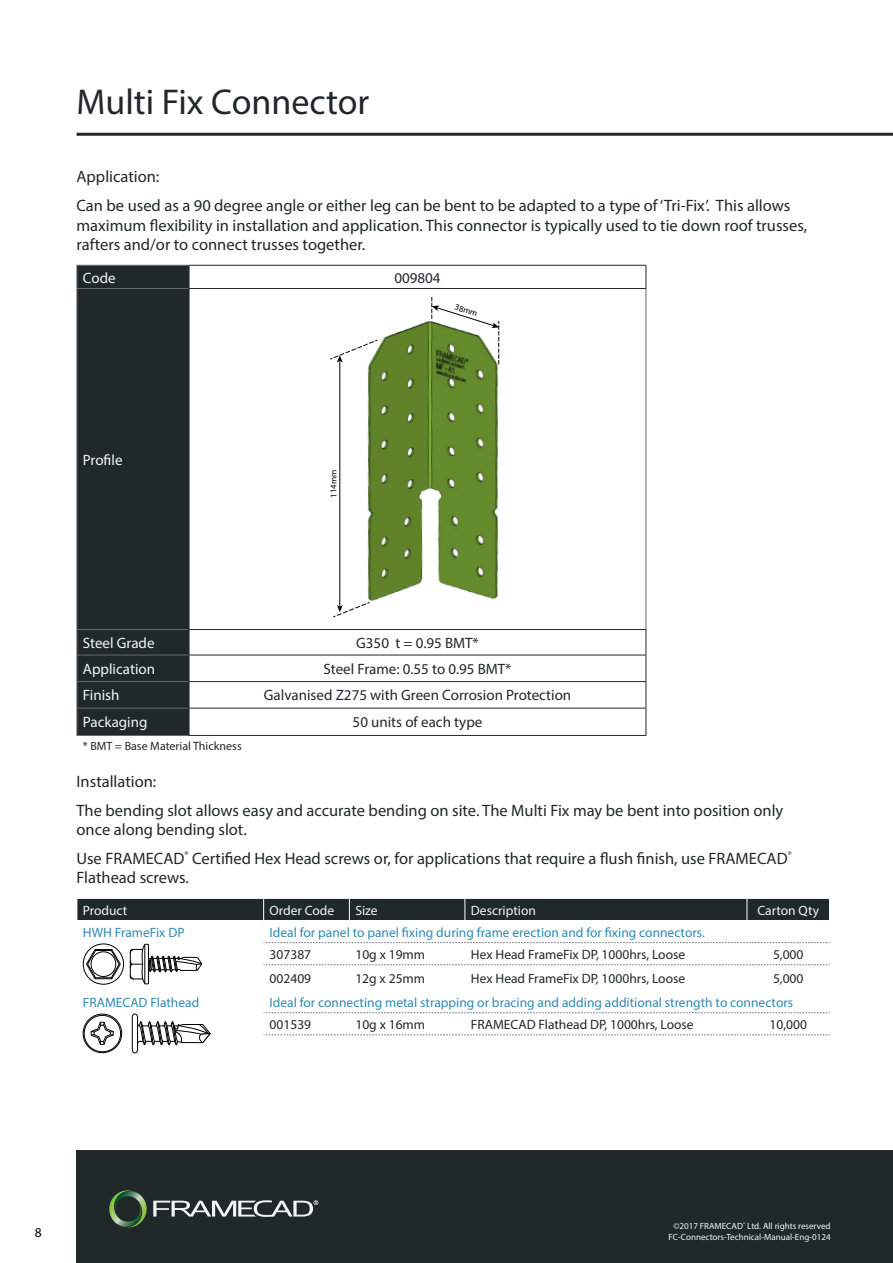
<style>
.page{position:relative;width:893px;height:1263px;background:#fff}
.page>*{position:absolute;margin:0;border:0;box-sizing:border-box;transform-origin:0 0}
.t1{font:36px "Myriad Pro";color:#20282a}
.t2{font:16.5px/28.3px "Myriad Pro";color:#20282a}
.t3{font:15px "Myriad Pro";color:#20282a}
.t4{font:15px "Myriad Pro";color:#f2f5f7}
.t5{font:13.5px "Myriad Pro";color:#308ab3}
.t6{font:13.5px "Myriad Pro";color:#20282a}
.t7{font:13.5px "Myriad Pro";color:#f2f5f7}
.t8{font:13.5px "Myriad Pro";color:#000}
.t9{font:12px "Myriad Pro";color:#20282a}
.t10{font:9px/10.8px "Myriad Pro";color:#f2f5f7;text-align:center}
.t11{font:8.7px "Myriad Pro";color:#000}
</style>
<div class="page">
<div style="left:77px;top:1150px;width:816px;height:113px;background:#20282a"></div>
<svg style="left:109px;top:1190px;width:209px;height:38px"></svg>
<hr style="left:77px;top:133px;width:816px;height:3px;background:#202a2a">
<div style="left:78px;top:266px;width:111px;height:469px;background:#20282a"></div>
<hr style="left:77px;top:265px;width:112px;height:1px;background:#65696e">
<svg style="left:77px;top:266px;width:1px;height:22px"></svg>
<hr style="left:77px;top:288px;width:112px;height:1px;background:#65696e">
<hr style="left:77px;top:289px;width:1px;height:340px;background:#65696e">
<hr style="left:646px;top:289px;width:1px;height:340px;background:#65696e">
<hr style="left:77px;top:629px;width:112px;height:1px;background:#65696e">
<hr style="left:77px;top:655px;width:112px;height:1px;background:#65696e">
<hr style="left:77px;top:681px;width:112px;height:1px;background:#65696e">
<hr style="left:77px;top:708px;width:112px;height:1px;background:#65696e">
<svg style="left:77px;top:630px;width:1px;height:105px"></svg>
<hr style="left:77px;top:735px;width:112px;height:1px;background:#65696e">
<hr style="left:189px;top:655px;width:457px;height:1px;background:#20282a">
<hr style="left:189px;top:681px;width:457px;height:1px;background:#20282a">
<hr style="left:189px;top:708px;width:457px;height:1px;background:#20282a">
<svg style="left:189px;top:630px;width:1px;height:105px"></svg>
<svg style="left:646px;top:630px;width:1px;height:105px"></svg>
<hr style="left:189px;top:735px;width:457px;height:1px;background:#20282a">
<hr style="left:189px;top:265px;width:457px;height:1px;background:#20282a">
<svg style="left:189px;top:266px;width:1px;height:22px"></svg>
<svg style="left:646px;top:266px;width:1px;height:22px"></svg>
<hr style="left:189px;top:288px;width:457px;height:1px;background:#20282a">
<hr style="left:189px;top:289px;width:1px;height:340px;background:#20282a">
<hr style="left:189px;top:629px;width:457px;height:1px;background:#20282a">
<img style="left:367px;top:312px;width:133px;height:289px">
<hr style="left:339px;top:360px;width:1px;height:247px;background:#000">
<svg style="left:330px;top:340px;width:48px;height:22px"></svg>
<svg style="left:333px;top:602px;width:37px;height:15px"></svg>
<svg style="left:432px;top:297px;width:67px;height:67px"></svg>
<svg style="left:264px;top:942px;width:566px;height:1px"></svg>
<svg style="left:264px;top:964px;width:566px;height:1px"></svg>
<svg style="left:264px;top:1012px;width:566px;height:1px"></svg>
<svg style="left:264px;top:1034px;width:566px;height:1px"></svg>
<div style="left:77px;top:898px;width:753px;height:22px;background:#20282a"></div>
<svg style="left:130px;top:943px;width:72px;height:41px"></svg>
<div style="left:83px;top:943px;width:41px;height:41px;border:1px solid #000;border-radius:50%"></div>
<svg style="left:86px;top:949px;width:35px;height:30px"></svg>
<div style="left:132px;top:1014px;width:6px;height:39px;border:1px solid #000;border-radius:3px"></div>
<svg style="left:137px;top:1021px;width:73px;height:28px"></svg>
<svg style="left:83px;top:1014px;width:39px;height:39px"></svg>
<div style="left:83px;top:1014px;width:39px;height:39px;border:1px solid #000;border-radius:50%"></div>
<svg style="left:84px;top:1015px;width:37px;height:37px"></svg>
<div style="left:84px;top:1015px;width:37px;height:37px;border:1px solid #000;border-radius:50%"></div>
<svg style="left:91px;top:1022px;width:23px;height:23px"></svg>
<h1 class="t1" style="left:77px;top:80px;width:294px">Multi Fix Connector</h1>
<p class="t2" style="left:77px;top:162px;width:715px">Application:<br>Can be used as a 90 degree angle or either leg can be bent to be adapted to a type of ‘Tri-Fix’. This allows</p>
<p class="t2" style="left:77px;top:215px;width:732px;line-height:19.8px">maximum flexibility in installation and application. This connector is typically used to tie down roof trusses, rafters and/or to connect trusses together.</p>
<p class="t4" style="left:83px;top:268px;width:34px">Code</p>
<p class="t3" style="left:394px;top:268px;width:48px">009804</p>
<p class="t4" style="left:83px;top:450px;width:41px">Profile</p>
<p class="t11" style="left:328px;top:498px;width:29px;rotate:-90deg">114mm</p>
<p class="t11" style="left:457px;top:301px;width:25px;rotate:18deg">38mm</p>
<p class="t4" style="left:83px;top:634px;width:73px">Steel Grade</p>
<p class="t3" style="left:356px;top:634px;width:124px">G350 t = 0.95 BMT*</p>
<p class="t4" style="left:83px;top:660px;width:74px">Application</p>
<p class="t3" style="left:323px;top:660px;width:190px">Steel Frame: 0.55 to 0.95 BMT*</p>
<p class="t4" style="left:83px;top:686px;width:38px">Finish</p>
<p class="t3" style="left:264px;top:686px;width:309px">Galvanised Z275 with Green Corrosion Protection</p>
<p class="t4" style="left:83px;top:713px;width:66px">Packaging</p>
<p class="t3" style="left:353px;top:713px;width:131px">50 units of each type</p>
<p class="t9" style="left:83px;top:739px;width:160px">* BMT = Base Material Thickness</p>
<p class="t2" style="left:77px;top:767px;width:708px">Installation:<br>The bending slot allows easy and accurate bending on site. The Multi Fix may be bent into position only</p>
<p class="t2" style="left:77px;top:815px;width:717px">once along bending slot.<br>Use FRAMECAD<sup>®</sup> Certified Hex Head screws or, for applications that require a flush finish, use FRAMECAD<sup>®</sup></p>
<p class="t2" style="left:77px;top:863px;width:114px">Flathead screws.</p>
<p class="t7" style="left:83px;top:902px;width:46px">Product</p>
<p class="t7" style="left:270px;top:902px;width:66px">Order Code</p>
<p class="t7" style="left:355px;top:902px;width:24px">Size</p>
<p class="t7" style="left:471px;top:902px;width:67px">Description</p>
<p class="t7" style="left:757px;top:902px;width:63px">Carton Qty</p>
<p class="t5" style="left:83px;top:924px;width:103px">HWH FrameFix DP</p>
<p class="t5" style="left:270px;top:924px;width:437px">Ideal for panel to panel fixing during frame erection and for fixing connectors.</p>
<p class="t6" style="left:270px;top:946px;width:43px">307387</p>
<p class="t6" style="left:355px;top:946px;width:71px">10g x 19mm</p>
<p class="t6" style="left:471px;top:946px;width:216px">Hex Head FrameFix DP, 1000hrs, Loose</p>
<p class="t6" style="left:773px;top:946px;width:32px">5,000</p>
<p class="t6" style="left:270px;top:970px;width:43px">002409</p>
<p class="t6" style="left:355px;top:970px;width:71px">12g x 25mm</p>
<p class="t6" style="left:471px;top:970px;width:216px">Hex Head FrameFix DP, 1000hrs, Loose</p>
<p class="t6" style="left:773px;top:970px;width:32px">5,000</p>
<p class="t5" style="left:83px;top:994px;width:118px">FRAMECAD Flathead</p>
<p class="t5" style="left:270px;top:994px;width:525px">Ideal for connecting metal strapping or bracing and adding additional strength to connectors</p>
<p class="t6" style="left:270px;top:1016px;width:43px">001539</p>
<p class="t6" style="left:355px;top:1016px;width:71px">10g x 16mm</p>
<p class="t6" style="left:471px;top:1016px;width:224px">FRAMECAD Flathead DP, 1000hrs, Loose</p>
<p class="t6" style="left:769px;top:1016px;width:39px">10,000</p>
<p class="t8" style="left:35px;top:1224px;width:8px">8</p>
<p class="t10" style="left:668px;top:1220px;width:164px">©2017 FRAMECAD<sup>®</sup> Ltd. All rights reserved<br>FC-Connectors-Technical-Manual-Eng-0124</p>
</div>
